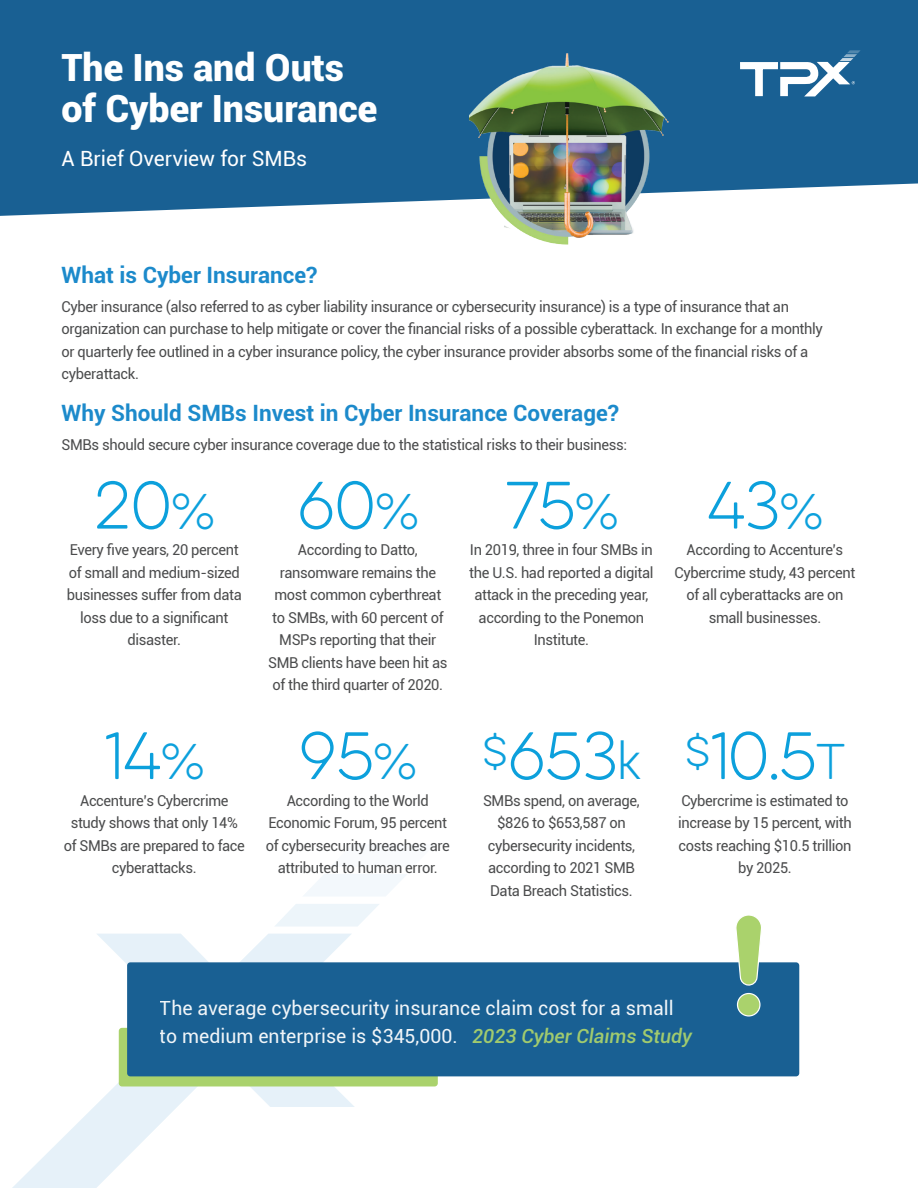
<style>
.page{position:relative;width:918px;height:1188px;background:#fff}
.page>*{position:absolute;margin:0;border:0;box-sizing:border-box;transform-origin:0 0}
.t1{font:100 60px "Eveleth Clean";letter-spacing:-.025em;color:#0ca0dc}
.t2{font:900 37.5px/40.5px "Roboto";color:#fff}
.t3{font:700 22.5px "Roboto";color:#1c8acb}
.t4{font:21px "Roboto";color:#fff}
.t5{font:19.5px/28.5px "Roboto";color:#fff}
.t6{font:15px/22.5px "Roboto";letter-spacing:-.025em;color:#4b4c4d;text-align:center}
.s1{font-size:45px}
.s2{font-family:"Roboto";font-weight:300;font-size:49.5px}
.s3{font-weight:500;font-style:italic;color:#aad26c}
</style>
<div class="page">
<svg style="left:12px;top:934px;width:343px;height:254px"></svg>
<svg style="left:275px;top:904px;width:104px;height:22px"></svg>
<svg style="left:304px;top:874px;width:103px;height:22px"></svg>
<svg style="left:0;top:0;width:918px;height:216px;background:#286a9a"></svg>
<img style="left:469px;top:53px;width:204px;height:192px">
<div style="left:119px;top:1028px;width:319px;height:58px;background:#aad26c;border-radius:3px"></div>
<div style="left:127px;top:962px;width:672px;height:114px;background:#196093;border-radius:3px"></div>
<svg style="left:735px;top:915px;width:28px;height:102px"></svg>
<svg style="left:739px;top:50px;width:122px;height:47px"></svg>
<p class="t2" style="left:62px;top:46px;width:317px">The Ins and Outs of Cyber Insurance</p>
<p class="t4" style="left:62px;top:144px;width:247px">A Brief Overview for SMBs</p>
<p class="t3" style="left:62px;top:259px;width:257px">What is Cyber Insurance?</p>
<p class="t6" style="left:62px;top:294px;width:763px;text-align:left">Cyber insurance (also referred to as cyber liability insurance or cybersecurity insurance) is a type of insurance that an organization can purchase to help mitigate or cover the financial risks of a possible cyberattack. In exchange for a monthly or quarterly fee outlined in a cyber insurance policy, the cyber insurance provider absorbs some of the financial risks of a cyberattack.</p>
<p class="t3" style="left:62px;top:397px;width:559px">Why Should SMBs Invest in Cyber Insurance Coverage?</p>
<p class="t6" style="left:62px;top:433px;width:567px">SMBs should secure cyber insurance coverage due to the statistical risks to their business:</p>
<p class="t1" style="left:94px;top:464px;width:123px">20<span class="s1">%</span></p>
<p class="t6" style="left:67px;top:538px;width:177px">Every five years, 20 percent of small and medium-sized businesses suffer from data loss due to a significant disaster.</p>
<p class="t1" style="left:297px;top:464px;width:124px">60<span class="s1">%</span></p>
<p class="t6" style="left:268px;top:538px;width:181px">According to Datto, ransomware remains the most common cyberthreat to SMBs, with 60 percent of<br>MSPs reporting that their<br>SMB clients have been hit as of the third quarter of 2020.</p>
<p class="t1" style="left:706px;top:464px;width:119px">43<span class="s1">%</span></p>
<p class="t6" style="left:674px;top:538px;width:183px">According to Accenture’s<br>Cybercrime study, 43 percent of all cyberattacks are on small businesses.</p>
<p class="t1" style="left:504px;top:464px;width:116px">75<span class="s1">%</span></p>
<p class="t6" style="left:469px;top:538px;width:186px">In 2019, three in four SMBs in the U.S. had reported a digital attack in the preceding year, according to the Ponemon<br>Institute.</p>
<p class="t1" style="left:104px;top:715px;width:103px">14<span class="s1">%</span></p>
<p class="t6" style="left:64px;top:789px;width:183px">Accenture’s Cybercrime study shows that only 14% of SMBs are prepared to face cyberattacks.</p>
<p class="t1" style="left:299px;top:715px;width:120px">95<span class="s1">%</span></p>
<p class="t6" style="left:266px;top:789px;width:186px">According to the World<br>Economic Forum, 95 percent of cybersecurity breaches are attributed to human error.</p>
<p class="t1" style="left:482px;top:715px;width:161px"><sup>$</sup>653<span class="s2">k</span></p>
<p class="t6" style="left:483px;top:789px;width:158px">SMBs spend, on average, $826 to $653,587 on cybersecurity incidents, according to 2021 SMB<br>Data Breach Statistics.</p>
<p class="t1" style="left:684px;top:715px;width:163px"><sup>$</sup>10.5<span class="s1">T</span></p>
<p class="t6" style="left:678px;top:789px;width:175px">Cybercrime is estimated to increase by 15 percent, with costs reaching $10.5 trillion by 2025.</p>
<h3 class="t5" style="left:160px;top:993px;width:534px">The average cybersecurity insurance claim cost for a small to medium enterprise is $345,000. <span class="s3">2023 Cyber Claims Study</span></h3>
</div>
